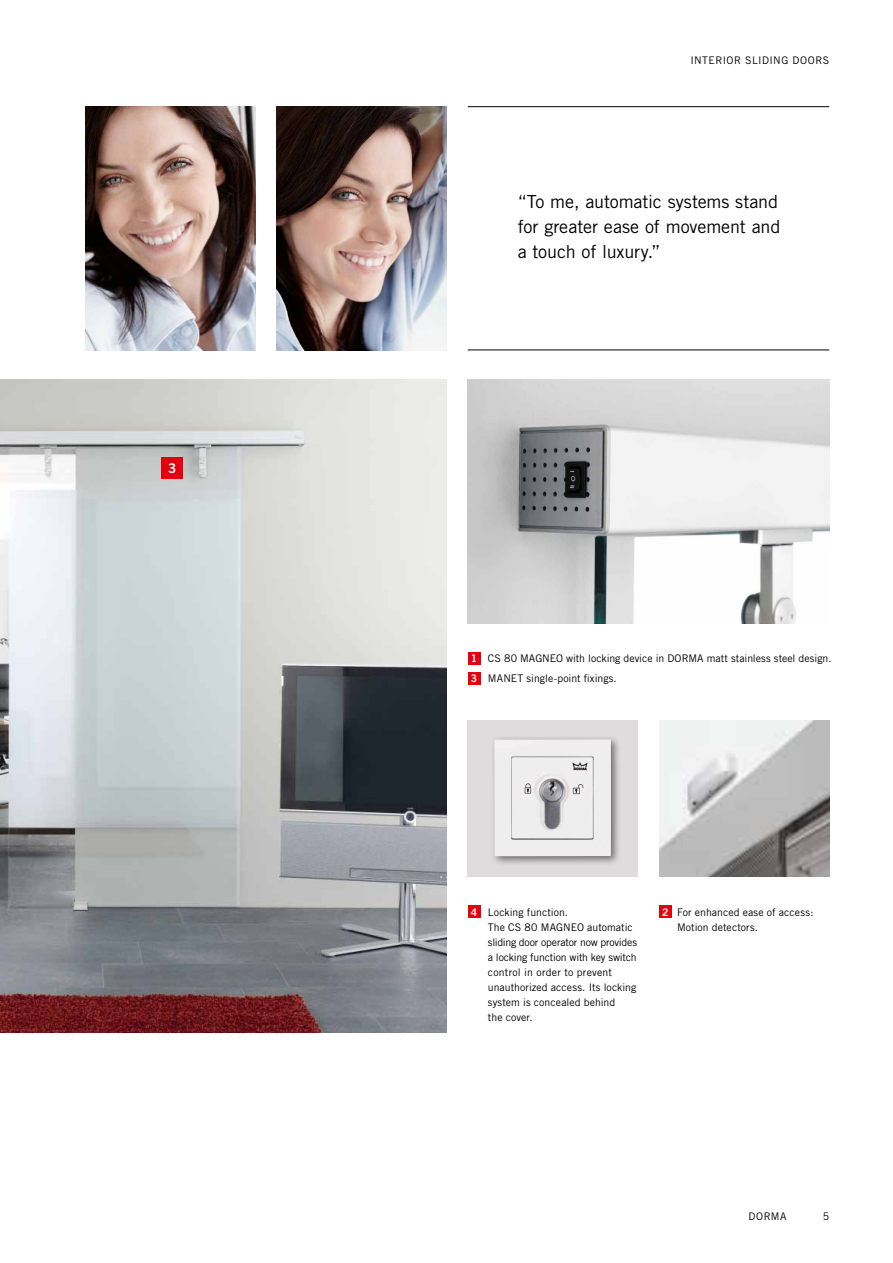
<style>
.page{position:relative;width:893px;height:1263px;background:#fff}
.page>*{position:absolute;margin:0;border:0;box-sizing:border-box;transform-origin:0 0}
.t1{font:18px/25.3px "Trade Gothic";letter-spacing:-.005em;color:#000}
.t2{font:13.5px "Trade Gothic Bold Two";color:#fff}
.t3{font:10.5px/15px "Trade Gothic";color:#000}
.s1{font-family:"Trade Gothic Bold Two";color:#fff}
</style>
<div class="page">
<hr style="left:468px;top:106px;width:361px;height:1px;background:#000">
<hr style="left:468px;top:350px;width:361px;height:1px;background:#000">
<img style="left:85px;top:106px;width:170px;height:244px">
<img style="left:276px;top:106px;width:170px;height:244px">
<img style="left:0;top:379px;width:446px;height:654px">
<img style="left:468px;top:379px;width:361px;height:244px">
<div style="left:468px;top:721px;width:170px;height:156px;background:#dedcdc"></div>
<div style="left:490px;top:735px;width:130px;height:131px;background:#000;opacity:.5"></div>
<img style="left:494px;top:739px;width:117px;height:117px">
<div style="left:468px;top:905px;width:12px;height:13px;background:#e3000f"></div>
<div style="left:468px;top:652px;width:12px;height:13px;background:#e3000f"></div>
<div style="left:468px;top:672px;width:12px;height:12px;background:#e3000f"></div>
<div style="left:659px;top:905px;width:13px;height:13px;background:#e3000f"></div>
<img style="left:659px;top:721px;width:170px;height:156px">
<div style="left:162px;top:457px;width:21px;height:21px;background:#e3000f"></div>
<p class="t2" style="left:168px;top:459px;width:10px">3</p>
<p class="t3" style="left:690px;top:52px;width:86px">interior sli ding</p>
<p class="t3" style="left:792px;top:52px;width:38px">doors</p>
<h1 class="t1" style="left:518px;top:188px;width:264px">“To me, automatic systems stand for greater ease of movement and a touch of luxury.”</h1>
<p class="t3" style="left:471px;top:651px;width:204px"><span class="s1">1</span> CS 80 MAGNEO with locking device in DOR</p>
<p class="t3" style="left:688px;top:651px;width:145px">MA matt stainless steel design.</p>
<p class="t3" style="left:471px;top:670px;width:147px"><span class="s1">3</span> MANET single-point fixings.</p>
<p class="t3" style="left:488px;top:904px;width:151px;text-indent:-17px"><span class="s1">4</span> Locking function.<br>The CS 80 MAGNEO automatic sliding door operator now provides a locking function with key switch control in order to prevent unauthorized access. Its locking system is concealed behind<br>the cover.</p>
<p class="t3" style="left:677px;top:904px;width:138px;text-indent:-15px"><span class="s1">2</span> For enhanced ease of access:<br>Motion detectors.</p>
<p class="t3" style="left:748px;top:1209px;width:8px">DOR</p>
<p class="t3" style="left:771px;top:1209px;width:17px">MA</p>
<p class="t3" style="left:823px;top:1209px;width:8px">5</p>
</div>
